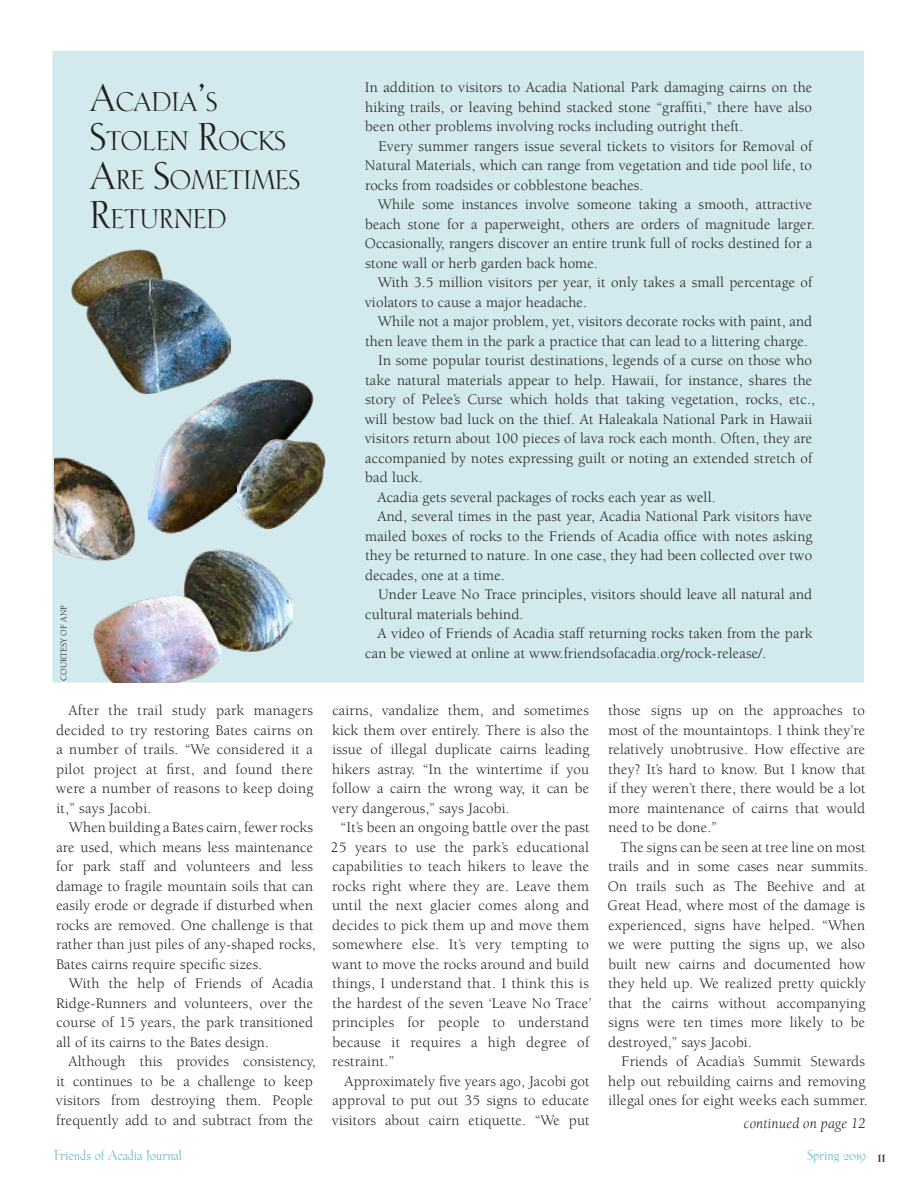
<style>
.page{position:relative;width:918px;height:1188px;background:#fff}
.page>*{position:absolute;margin:0;border:0;box-sizing:border-box;transform-origin:0 0}
.t1{font:25.2px/39px "Phaistos";color:#231f20}
.t2{font:15px/19.5px "Berkeley";letter-spacing:.01em;color:#231f20}
.t3{font:italic 15px "Berkeley";letter-spacing:.01em;color:#231f20}
.t4{font:13.5px "Phaistos";color:#72bac8}
.t5{font:9px "Berkeley";color:#231f20}
.s1{font-size:36px}
.s2{font-size:16.5px;color:#231f20}
</style>
<div class="page">
<div style="left:52px;top:51px;width:812px;height:632px;background:#d2e9ed"></div>
<img style="left:148px;top:378px;width:165px;height:156px">
<img style="left:71px;top:249px;width:159px;height:144px">
<img style="left:184px;top:550px;width:109px;height:102px">
<img style="left:93px;top:595px;width:129px;height:88px">
<img style="left:54px;top:458px;width:81px;height:104px">
<img style="left:238px;top:438px;width:87px;height:90px">
<h1 class="t1" style="left:90px;top:82px;width:196px"><span class="s1">A</span>CADIA<span class="s1">’</span>S<br><span class="s1">S</span>TOLEN <span class="s1">R</span>OCKS<br><span class="s1">A</span>RE <span class="s1">S</span>OMETIMES<br><span class="s1">R</span>ETURNED</h1>
<p class="t5" style="left:59px;top:681px;width:77px;rotate:-90deg">COURTESY OF ANP</p>
<p class="t2" style="left:56px;top:701px;width:259px;text-align:justify;text-indent:13px">After the trail study park managers decided to try restoring Bates cairns on a number of trails. “We considered it a pilot project at first, and found there were a number of reasons to keep doing it,” says Jacobi.</p>
<p class="t2" style="left:56px;top:818px;width:261px;text-indent:13px">When building a Bates cairn, fewer rocks are used, which means less maintenance for park staff and volunteers and less damage to fragile mountain soils that can easily erode or degrade if disturbed when rocks are removed. One challenge is that rather than just piles of any-shaped rocks, Bates cairns require specific sizes.</p>
<p class="t2" style="left:56px;top:974px;width:259px;text-align:justify;text-indent:13px">With the help of Friends of Acadia Ridge-Runners and volunteers, over the course of 15 years, the park transitioned all of its cairns to the Bates design.</p>
<p class="t2" style="left:56px;top:1052px;width:261px;text-indent:13px">Although this provides consistency, it continues to be a challenge to keep visitors from destroying them. People frequently add to and subtract from the</p>
<p class="t2" style="left:365px;top:78px;width:449px;text-align:justify">In addition to visitors to Acadia National Park damaging cairns on the hiking trails, or leaving behind stacked stone “graffiti,” there have also been other problems involving rocks including outright theft.</p>
<p class="t2" style="left:365px;top:137px;width:449px;text-align:justify;text-indent:14px">Every summer rangers issue several tickets to visitors for Removal of Natural Materials, which can range from vegetation and tide pool life, to rocks from roadsides or cobblestone beaches.</p>
<p class="t2" style="left:365px;top:195px;width:452px;text-indent:13px">While some instances involve someone taking a smooth, attractive beach stone for a paperweight, others are orders of magnitude larger.<br>Occasionally, rangers discover an entire trunk full of rocks destined for a stone wall or herb garden back home.</p>
<p class="t2" style="left:365px;top:273px;width:449px;text-indent:13px">With 3.5 million visitors per year, it only takes a small percentage of violators to cause a major headache.</p>
<p class="t2" style="left:378px;top:312px;width:436px">While not a major problem, yet, visitors decorate rocks with paint, and</p>
<p class="t2" style="left:365px;top:332px;width:444px">then leave them in the park a practice that can lead to a littering charge.</p>
<p class="t2" style="left:378px;top:351px;width:435px">In some popular tourist destinations, legends of a curse on those who</p>
<p class="t2" style="left:365px;top:371px;width:448px">take natural materials appear to help. Hawaii, for instance, shares the</p>
<p class="t2" style="left:365px;top:390px;width:451px">story of Pelee’s Curse which holds that taking vegetation, rocks, etc.,</p>
<p class="t2" style="left:365px;top:410px;width:449px">will bestow bad luck on the thief. At Haleakala National Park in Hawaii</p>
<p class="t2" style="left:365px;top:429px;width:449px">visitors return about 100 pieces of lava rock each month. Often, they are</p>
<p class="t2" style="left:365px;top:449px;width:449px">accompanied by notes expressing guilt or noting an extended stretch of</p>
<p class="t2" style="left:365px;top:468px;width:59px">bad luck.</p>
<p class="t2" style="left:377px;top:488px;width:340px">Acadia gets several packages of rocks each year as well.</p>
<p class="t2" style="left:377px;top:507px;width:436px">And, several times in the past year, Acadia National Park visitors have</p>
<p class="t2" style="left:365px;top:527px;width:449px">mailed boxes of rocks to the Friends of Acadia office with notes asking</p>
<p class="t2" style="left:365px;top:546px;width:448px">they be returned to nature. In one case, they had been collected over two</p>
<p class="t2" style="left:365px;top:566px;width:141px">decades, one at a time.</p>
<p class="t2" style="left:379px;top:585px;width:435px">Under Leave No Trace principles, visitors should leave all natural and</p>
<p class="t2" style="left:365px;top:605px;width:160px">cultural materials behind.</p>
<p class="t2" style="left:377px;top:624px;width:437px">A video of Friends of Acadia staff returning rocks taken from the park</p>
<p class="t2" style="left:365px;top:644px;width:403px">can be viewed at online at www.friendsofacadia.org/rock-release/.</p>
<p class="t2" style="left:332px;top:701px;width:258px">cairns, vandalize them, and sometimes</p>
<p class="t2" style="left:332px;top:721px;width:259px">kick them over entirely. There is also the</p>
<p class="t2" style="left:332px;top:740px;width:258px">issue of illegal duplicate cairns leading</p>
<p class="t2" style="left:332px;top:760px;width:258px">hikers astray. “In the wintertime if you</p>
<p class="t2" style="left:332px;top:779px;width:258px">follow a cairn the wrong way, it can be</p>
<p class="t2" style="left:332px;top:799px;width:179px">very dangerous,” says Jacobi.</p>
<p class="t2" style="left:341px;top:818px;width:250px">“It’s been an ongoing battle over the past</p>
<p class="t2" style="left:331px;top:838px;width:260px">25 years to use the park’s educational</p>
<p class="t2" style="left:332px;top:857px;width:258px">capabilities to teach hikers to leave the</p>
<p class="t2" style="left:332px;top:877px;width:258px">rocks right where they are. Leave them</p>
<p class="t2" style="left:332px;top:896px;width:259px">until the next glacier comes along and</p>
<p class="t2" style="left:332px;top:916px;width:258px">decides to pick them up and move them</p>
<p class="t2" style="left:332px;top:935px;width:258px">somewhere else. It’s very tempting to</p>
<p class="t2" style="left:332px;top:955px;width:259px">want to move the rocks around and build</p>
<p class="t2" style="left:332px;top:974px;width:258px">things, I understand that. I think this is</p>
<p class="t2" style="left:332px;top:994px;width:261px">the hardest of the seven ‘Leave No Trace’</p>
<p class="t2" style="left:332px;top:1013px;width:259px">principles for people to understand</p>
<p class="t2" style="left:332px;top:1033px;width:258px">because it requires a high degree of</p>
<p class="t2" style="left:332px;top:1052px;width:63px">restraint.”</p>
<p class="t2" style="left:344px;top:1072px;width:247px">Approximately five years ago, Jacobi got</p>
<p class="t2" style="left:332px;top:1091px;width:258px">approval to put out 35 signs to educate</p>
<p class="t2" style="left:332px;top:1111px;width:259px">visitors about cairn etiquette. “We put</p>
<p class="t2" style="left:608px;top:701px;width:259px;text-align:justify">those signs up on the approaches to most of the mountaintops. I think they’re relatively unobtrusive. How effective are they? It’s hard to know. But I know that if they weren’t there, there would be a lot more maintenance of cairns that would need to be done.”</p>
<p class="t2" style="left:608px;top:838px;width:262px;text-indent:13px">The signs can be seen at tree line on most trails and in some cases near summits.<br>On trails such as The Beehive and at Great Head, where most of the damage is experienced, signs have helped. “When we were putting the signs up, we also built new cairns and documented how they held up. We realized pretty quickly that the cairns without accompanying signs were ten times more likely to be destroyed,” says Jacobi.</p>
<p class="t2" style="left:608px;top:1052px;width:261px;text-indent:13px">Friends of Acadia’s Summit Stewards help out rebuilding cairns and removing illegal ones for eight weeks each summer.</p>
<p class="t3" style="left:744px;top:1116px;width:123px">continued on page 12</p>
<p class="t4" style="left:54px;top:1147px;width:130px">Friends of Acadia Journal</p>
<p class="t4" style="left:807px;top:1147px;width:80px">Spring 2019 <span class="s2">11</span></p>
</div>
